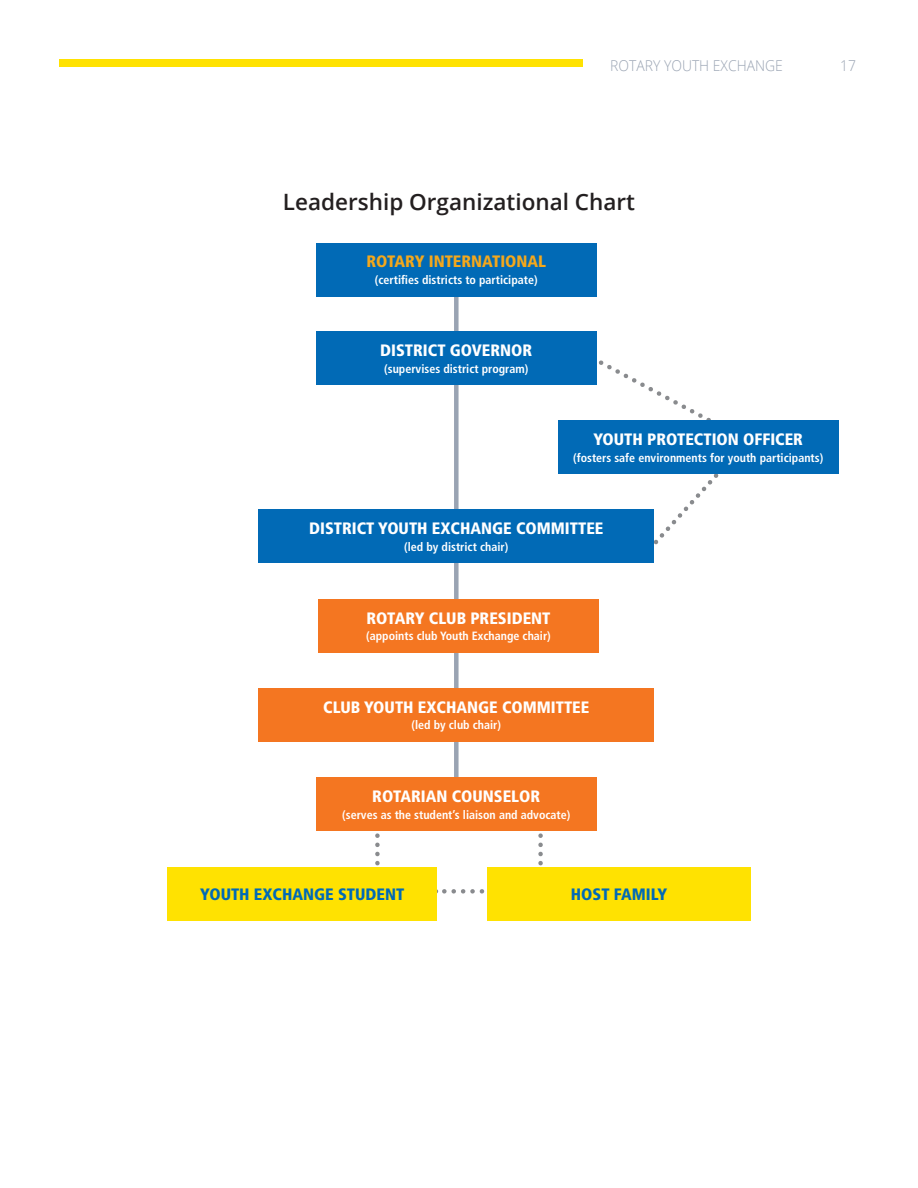
<style>
.page{position:relative;width:918px;height:1188px;background:#fff}
.page>*{position:absolute;margin:0;border:0;box-sizing:border-box;transform-origin:0 0}
.t1{font:600 22.5px "Open Sans";color:#231f20}
.t2{font:900 condensed 16.5px "Frutiger LT Std";color:#fff}
.t3{font:900 condensed 16.5px "Frutiger LT Std";color:#016ab6}
.t4{font:900 condensed 16.5px "Frutiger LT Std";color:#f4a81c}
.t5{font:300 14.85px "Open Sans";color:#9aa4b3;scale:.93 1}
.t6{font:700 condensed 12px "Frutiger LT Std";color:#fff}
</style>
<div class="page">
<div style="left:59px;top:59px;width:524px;height:8px;background:#ffe201"></div>
<svg style="left:444px;top:889px;width:41px;height:5px"></svg>
<svg style="left:375px;top:836px;width:5px;height:30px"></svg>
<svg style="left:538px;top:836px;width:5px;height:30px"></svg>
<svg style="left:654px;top:474px;width:65px;height:71px"></svg>
<svg style="left:596px;top:356px;width:115px;height:64px"></svg>
<div style="left:454px;top:253px;width:5px;height:567px;background:#9aa4b3"></div>
<div style="left:316px;top:243px;width:280px;height:54px;background:#016ab6"></div>
<div style="left:318px;top:599px;width:281px;height:54px;background:#f47621"></div>
<div style="left:316px;top:331px;width:280px;height:54px;background:#016ab6"></div>
<div style="left:259px;top:688px;width:395px;height:54px;background:#f47621"></div>
<div style="left:558px;top:420px;width:280px;height:54px;background:#016ab6"></div>
<div style="left:316px;top:777px;width:280px;height:54px;background:#f47621"></div>
<div style="left:259px;top:509px;width:395px;height:54px;background:#016ab6"></div>
<div style="left:167px;top:867px;width:270px;height:54px;background:#ffe201"></div>
<div style="left:487px;top:867px;width:264px;height:54px;background:#ffe201"></div>
<p class="t5" style="left:610px;top:55px;width:187px">ROTARY YOUTH EXCHANGE</p>
<p class="t5" style="left:840px;top:55px;width:19px">17</p>
<h1 class="t1" style="left:283px;top:186px;width:354px">Leadership Organizational Chart</h1>
<h2 class="t4" style="left:366px;top:252px;width:181px">ROTARY INTERNATIONAL</h2>
<p class="t6" style="left:375px;top:273px;width:164px">(certifies districts to participate)</p>
<h2 class="t2" style="left:380px;top:341px;width:154px">DISTRICT GOVERNOR</h2>
<p class="t6" style="left:384px;top:362px;width:146px">(supervises district program)</p>
<h2 class="t2" style="left:593px;top:429px;width:211px">YOUTH PROTECTION OFFICER</h2>
<p class="t6" style="left:573px;top:450px;width:252px">(fosters safe environments for youth participants)</p>
<h2 class="t2" style="left:309px;top:519px;width:296px">DISTRICT YOUTH EXCHANGE COMMITTEE</h2>
<p class="t6" style="left:404px;top:540px;width:106px">(led by district chair)</p>
<h2 class="t2" style="left:367px;top:608px;width:186px">ROTARY CLUB PRESIDENT</h2>
<p class="t6" style="left:366px;top:629px;width:186px">(appoints club Youth Exchange chair)</p>
<h2 class="t2" style="left:323px;top:697px;width:268px">CLUB YOUTH EXCHANGE COMMITTEE</h2>
<p class="t6" style="left:411px;top:718px;width:91px">(led by club chair)</p>
<h2 class="t2" style="left:372px;top:787px;width:170px">ROTARIAN COUNSELOR</h2>
<p class="t6" style="left:342px;top:807px;width:230px">(serves as the student’s liaison and advocate)</p>
<h2 class="t3" style="left:200px;top:884px;width:206px">YOUTH EXCHANGE STUDENT</h2>
<h2 class="t3" style="left:571px;top:884px;width:98px">HOST FAMILY</h2>
</div>
